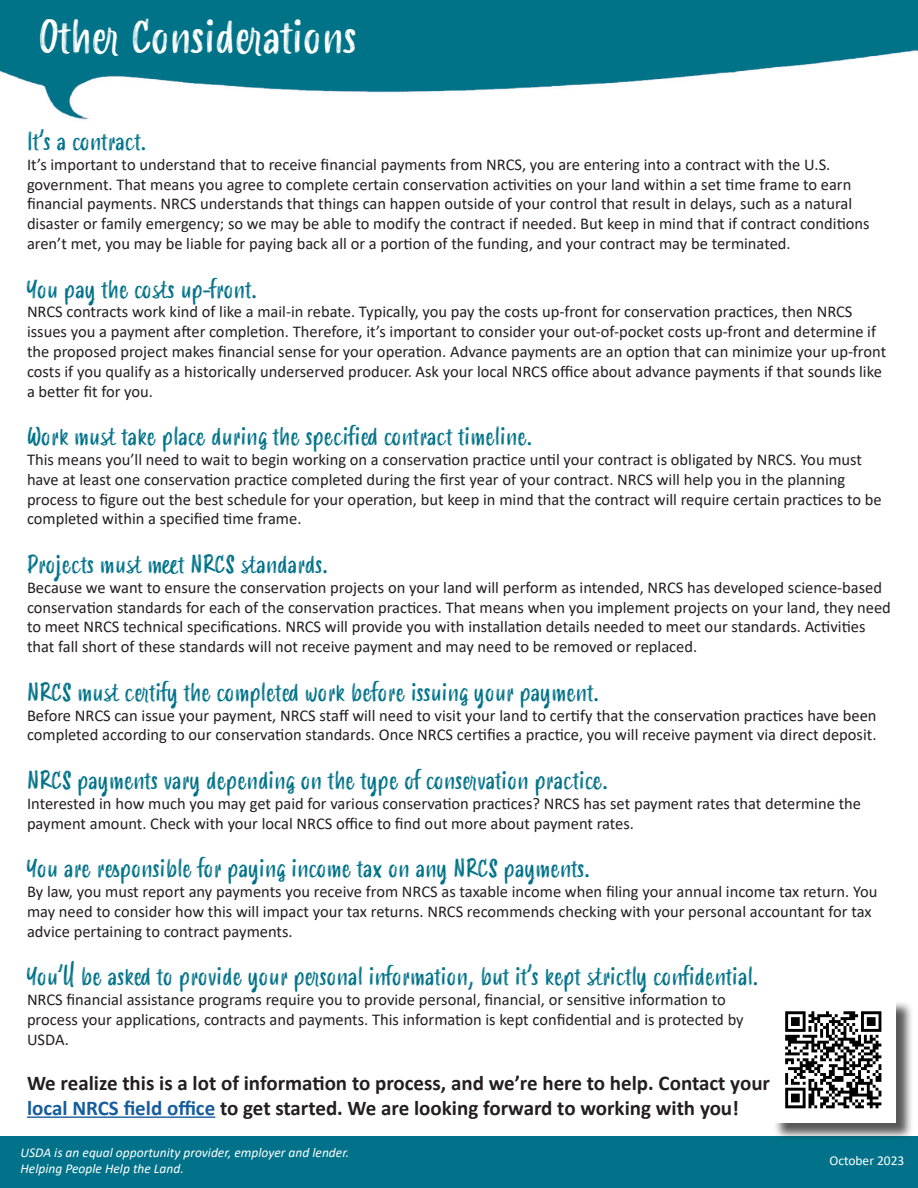
<style>
.page{position:relative;width:918px;height:1188px;background:#fff}
.page>*{position:absolute;margin:0;border:0;box-sizing:border-box;transform-origin:0 0}
.t1{font:45px "Smoothy";color:#fff}
.t2{font:24px "Smoothy";color:#017289}
.t3{font:700 21px/25.2px "Calibri";color:#231f20}
.t4{font:16.5px/19.8px "Calibri";color:#231f20}
.t5{font:italic 13.5px "Calibri";color:#fff}
.t6{font:13.5px "Calibri";color:#fff}
.s1{color:#175d9e}
</style>
<div class="page">
<hr style="left:27px;top:1116px;width:188px;height:2px;background:#175d9e">
<img style="left:0;top:0;width:918px;height:120px">
<div style="left:0;top:1136px;width:918px;height:52px;background:#017289"></div>
<div style="left:773px;top:1000px;width:141px;height:141px;background:#231f20;opacity:.75"></div>
<img style="left:773px;top:1000px;width:122px;height:122px">
<p class="t1" style="left:39px;top:5px;width:319px">Other Considerations</p>
<p class="t2" style="left:27px;top:124px;width:121px">It’s a contract.</p>
<p class="t4" style="left:27px;top:154px;width:844px">It’s important to understand that to receive financial payments from NRCS, you are entering into a contract with the U.S. government. That means you agree to complete certain conservation activities on your land within a set time frame to earn financial payments. NRCS understands that things can happen outside of your control that result in delays, such as a natural disaster or family emergency; so we may be able to modify the contract if needed. But keep in mind that if contract conditions aren’t met, you may be liable for paying back all or a portion of the funding, and your contract may be terminated.</p>
<p class="t2" style="left:27px;top:272px;width:231px">You pay the costs up-front.</p>
<p class="t4" style="left:27px;top:302px;width:861px">NRCS contracts work kind of like a mail-in rebate. Typically, you pay the costs up-front for conservation practices, then NRCS issues you a payment after completion. Therefore, it’s important to consider your out-of-pocket costs up-front and determine if the proposed project makes financial sense for your operation. Advance payments are an option that can minimize your up-front costs if you qualify as a historically underserved producer. Ask your local NRCS office about advance payments if that sounds like a better fit for you.</p>
<p class="t2" style="left:27px;top:419px;width:507px">Work must take place during the specified contract timeline.</p>
<p class="t4" style="left:27px;top:449px;width:856px">This means you’ll need to wait to begin working on a conservation practice until your contract is obligated by NRCS. You must have at least one conservation practice completed during the first year of your contract. NRCS will help you in the planning process to figure out the best schedule for your operation, but keep in mind that the contract will require certain practices to be completed within a specified time frame.</p>
<p class="t2" style="left:27px;top:547px;width:303px">Projects must meet NRCS standards.</p>
<p class="t4" style="left:27px;top:577px;width:865px">Because we want to ensure the conservation projects on your land will perform as intended, NRCS has developed science-based conservation standards for each of the conservation practices. That means when you implement projects on your land, they need to meet NRCS technical specifications. NRCS will provide you with installation details needed to meet our standards. Activities that fall short of these standards will not receive payment and may need to be removed or replaced.</p>
<p class="t2" style="left:27px;top:675px;width:574px">NRCS must certify the completed work before issuing your payment.</p>
<p class="t4" style="left:27px;top:705px;width:851px">Before NRCS can issue your payment, NRCS staff will need to visit your land to certify that the conservation practices have been completed according to our conservation standards. Once NRCS certifies a practice, you will receive payment via direct deposit.</p>
<p class="t2" style="left:27px;top:763px;width:582px">NRCS payments vary depending on the type of conservation practice.</p>
<p class="t4" style="left:27px;top:793px;width:836px">Interested in how much you may get paid for various conservation practices? NRCS has set payment rates that determine the payment amount. Check with your local NRCS office to find out more about payment rates.</p>
<p class="t2" style="left:27px;top:851px;width:565px">You are responsible for paying income tax on any NRCS payments.</p>
<p class="t4" style="left:27px;top:881px;width:852px">By law, you must report any payments you receive from NRCS as taxable income when filing your annual income tax return. You may need to consider how this will impact your tax returns. NRCS recommends checking with your personal accountant for tax advice pertaining to contract payments.</p>
<p class="t2" style="left:27px;top:959px;width:733px">You’ll be asked to provide your personal information, but it’s kept strictly confidential.</p>
<p class="t4" style="left:27px;top:989px;width:718px">NRCS financial assistance programs require you to provide personal, financial, or sensitive information to process your applications, contracts and payments. This information is kept confidential and is protected by<br>USDA.</p>
<p class="t3" style="left:27px;top:1070px;width:745px">We realize this is a lot of information to process, and we’re here to help. Contact your <span class="s1">local NRCS field office</span> to get started. We are looking forward to working with you!</p>
<p class="t5" style="left:21px;top:1143px;width:330px">USDA is an equal opportunity provider, employer and lender.</p>
<p class="t5" style="left:21px;top:1159px;width:165px">Helping People Help the Land.</p>
<p class="t6" style="left:829px;top:1151px;width:77px">October 2023</p>
</div>
